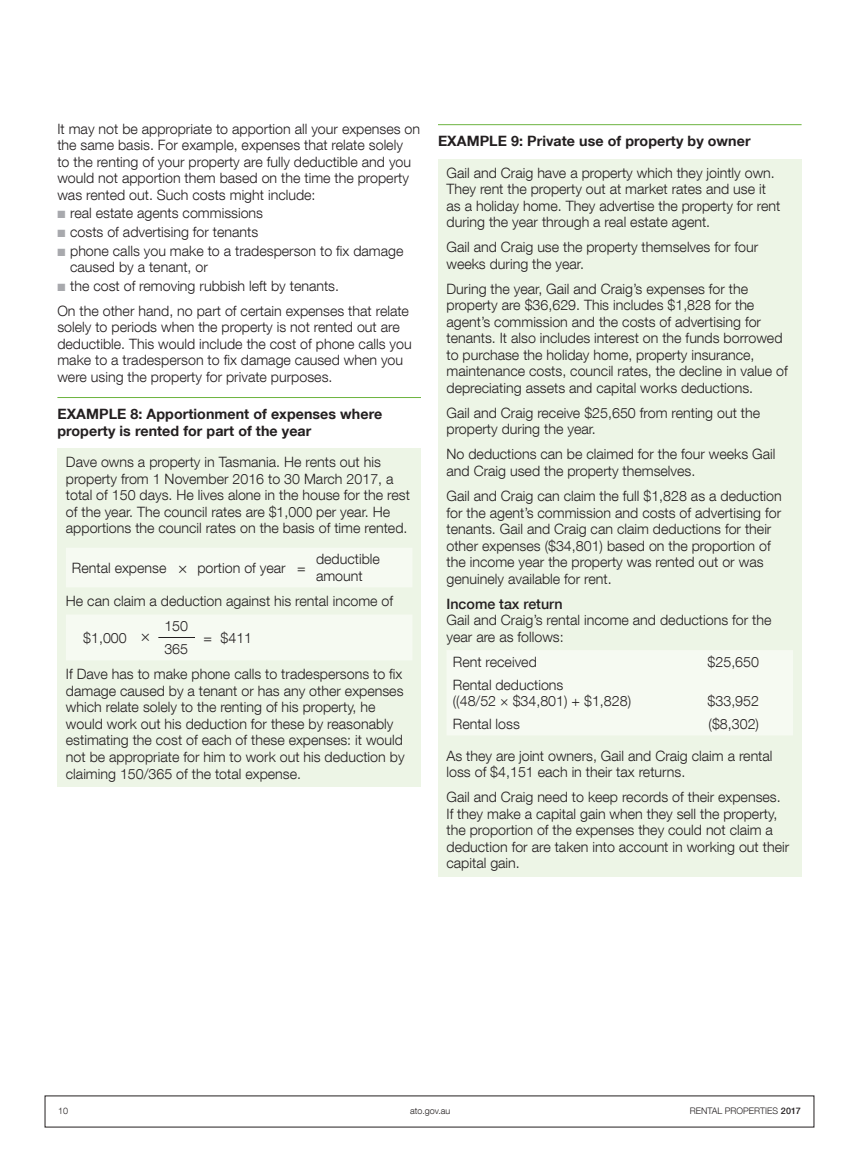
<style>
.page{position:relative;width:859px;height:1170px;background:#fff}
.page>*{position:absolute;margin:0;border:0;box-sizing:border-box;transform-origin:0 0}
._01_Body{font:300 14.25px/16.5px "Helvetica Neue LT Com";color:#231f20}
._01_Body_no_space_af{font:300 14.25px/16.5px "Helvetica Neue LT Com";color:#231f20}
._01_Bullet_1_space_a{font:300 14.25px/16.5px "Helvetica Neue LT Com";color:#231f20}
._03_eg_head{font:700 14.25px/16.5px "Helvetica Neue LT Com";letter-spacing:.005em;color:#231f20}
.t1{font:300 9px "Helvetica Neue LT Com";color:#231f20}
.s1{color:#a8a9ad}
.s2{font-weight:500}
</style>
<div class="page">
<div style="left:57px;top:448px;width:364px;height:339px;background:#edf5e6"></div>
<hr style="left:57px;top:397px;width:364px;height:1px;background:#6cb43f">
<div style="left:438px;top:159px;width:363px;height:717px;background:#edf5e6"></div>
<hr style="left:438px;top:124px;width:363px;height:1px;background:#6cb43f">
<div style="left:447px;top:651px;width:346px;height:84px;background:#f6faf2"></div>
<div style="left:66px;top:548px;width:346px;height:39px;background:#f6faf2"></div>
<div style="left:66px;top:615px;width:346px;height:45px;background:#f6faf2"></div>
<p class="_01_Body_no_space_af" style="left:57px;top:120px;width:364px">It may not be appropriate to apportion all your expenses on the same basis. For example, expenses that relate solely<br>to the renting of your property are fully deductible and you would not apportion them based on the time the property was rented out. Such costs might include:</p>
<p class="_01_Bullet_1_space_a" style="left:57px;top:204px;width:207px"><span class="s1">■</span> real estate agents commissions</p>
<p class="_01_Bullet_1_space_a" style="left:57px;top:223px;width:202px"><span class="s1">■</span> costs of advertising for tenants</p>
<p class="_01_Bullet_1_space_a" style="left:70px;top:242px;width:335px;text-indent:-13px"><span class="s1">■</span> phone calls you make to a tradesperson to fix damage caused by a tenant, or</p>
<p class="_01_Bullet_1_space_a" style="left:57px;top:277px;width:283px"><span class="s1">■</span> the cost of removing rubbish left by tenants.</p>
<p class="_01_Body" style="left:57px;top:302px;width:356px">On the other hand, no part of certain expenses that relate solely to periods when the property is not rented out are deductible. This would include the cost of phone calls you make to a tradesperson to fix damage caused when you were using the property for private purposes.</p>
<p class="_03_eg_head" style="left:57px;top:405px;width:326px">EXAMPLE 8: Apportionment of expenses where property is rented for part of the year</p>
<p class="_01_Body" style="left:66px;top:453px;width:345px">Dave owns a property in Tasmania. He rents out his property from 1 November 2016 to 30 March 2017, a total of 150 days. He lives alone in the house for the rest of the year. The council rates are $1,000 per year. He apportions the council rates on the basis of time rented.</p>
<p class="_01_Body" style="left:72px;top:559px;width:96px">Rental expense</p>
<p class="_01_Body" style="left:197px;top:559px;width:90px">portion of year</p>
<p class="_01_Body" style="left:297px;top:559px;width:10px">=</p>
<p class="_01_Body" style="left:316px;top:550px;width:65px">deductible amount</p>
<p class="_01_Body_no_space_af" style="left:66px;top:592px;width:329px">He can claim a deduction against his rental income of</p>
<p class="_01_Body" style="left:83px;top:629px;width:45px">$1,000</p>
<p class="_01_Body" style="left:164px;top:617px;width:25px">150</p>
<p class="_01_Body" style="left:203px;top:629px;width:10px">=</p>
<p class="_01_Body" style="left:221px;top:629px;width:33px">$411</p>
<p class="_01_Body" style="left:164px;top:640px;width:25px">365</p>
<p class="_01_Body" style="left:66px;top:665px;width:340px">If Dave has to make phone calls to tradespersons to fix damage caused by a tenant or has any other expenses which relate solely to the renting of his property, he would work out his deduction for these by reasonably estimating the cost of each of these expenses: it would not be appropriate for him to work out his deduction by claiming 150/365 of the total expense.</p>
<p class="_03_eg_head" style="left:438px;top:132px;width:314px">EXAMPLE 9: Private use of property by owner</p>
<p class="_01_Body" style="left:446px;top:164px;width:335px">Gail and Craig have a property which they jointly own.<br>They rent the property out at market rates and use it as a holiday home. They advertise the property for rent during the year through a real estate agent.</p>
<p class="_01_Body" style="left:446px;top:239px;width:313px">Gail and Craig use the property themselves for four weeks during the year.</p>
<p class="_01_Body" style="left:446px;top:280px;width:343px">During the year, Gail and Craig’s expenses for the property are $36,629. This includes $1,828 for the agent’s commission and the costs of advertising for tenants. It also includes interest on the funds borrowed to purchase the holiday home, property insurance, maintenance costs, council rates, the decline in value of depreciating assets and capital works deductions.</p>
<p class="_01_Body" style="left:446px;top:404px;width:315px">Gail and Craig receive $25,650 from renting out the property during the year.</p>
<p class="_01_Body" style="left:446px;top:446px;width:330px">No deductions can be claimed for the four weeks Gail and Craig used the property themselves.</p>
<p class="_01_Body" style="left:446px;top:487px;width:337px">Gail and Craig can claim the full $1,828 as a deduction for the agent’s commission and costs of advertising for tenants. Gail and Craig can claim deductions for their other expenses ($34,801) based on the proportion of the income year the property was rented out or was genuinely available for rent.</p>
<p class="_01_Body" style="left:446px;top:595px;width:326px"><span class="s2">Income tax return<br></span>Gail and Craig’s rental income and deductions for the year are as follows:</p>
<p class="_01_Body" style="left:453px;top:653px;width:85px">Rent received</p>
<p class="_01_Body" style="left:707px;top:653px;width:53px">$25,650</p>
<p class="_01_Body" style="left:453px;top:676px;width:112px">Rental deductions</p>
<p class="_01_Body" style="left:453px;top:692px;width:180px">((48/52 × $34,801) + $1,828)</p>
<p class="_01_Body" style="left:707px;top:692px;width:53px">$33,952</p>
<p class="_01_Body" style="left:453px;top:715px;width:69px">Rental loss</p>
<p class="_01_Body" style="left:709px;top:715px;width:52px">($8,302)</p>
<p class="_01_Body" style="left:446px;top:746px;width:328px">As they are joint owners, Gail and Craig claim a rental loss of $4,151 each in their tax returns.</p>
<p class="_01_Body" style="left:446px;top:788px;width:344px">Gail and Craig need to keep records of their expenses.<br>If they make a capital gain when they sell the property, the proportion of the expenses they could not claim a deduction for are taken into account in working out their capital gain.</p>
<p class="t1" style="left:58px;top:1104px;width:12px">10</p>
<p class="t1" style="left:410px;top:1104px;width:42px">ato.gov.au</p>
<p class="t1" style="left:690px;top:1104px;width:112px">RENTAL PROPERTIES <span class="s2">2017</span></p>
</div>
